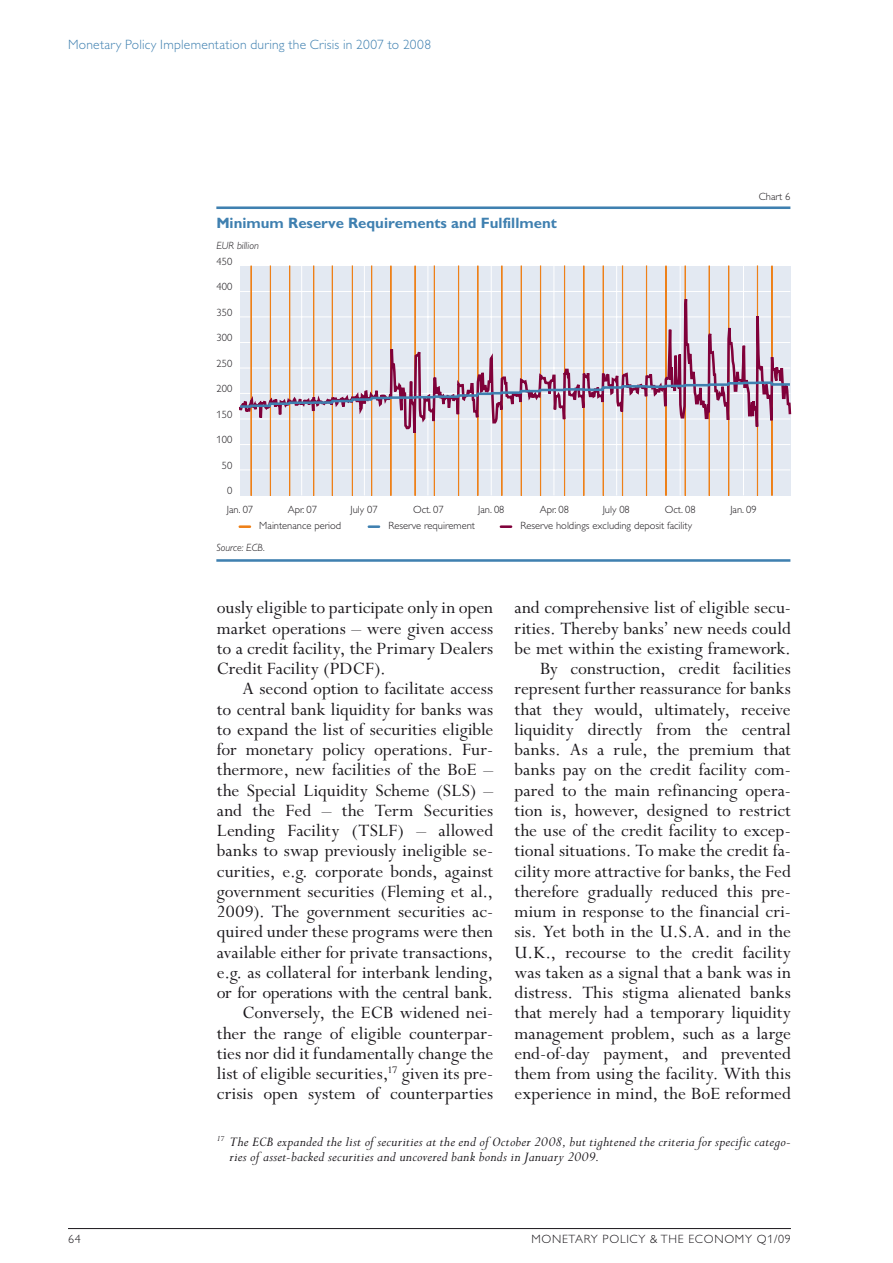
<style>
.page{position:relative;width:893px;height:1263px;background:#fff}
.page>*{position:absolute;margin:0;border:0;box-sizing:border-box;transform-origin:0 0}
.t1{font:19.5px/20.2px "Perpetua";color:#1a171b;text-align:right}
.t2{font:italic 15px/15px "Perpetua";letter-spacing:.015em;color:#1a171b}
.t3{font:700 15px "Gill Alternate One";color:#3f80b0}
.t4{font:300 13.5px "Gill Alternate One";letter-spacing:.02em;color:#3f80b0}
.t5{font:300 12px "Gill Alternate One";letter-spacing:.06em;color:#1a171b}
.t6{font:300 10.5px "Gill Alternate One";color:#1a171b}
.t7{font:italic 300 10.5px "Gill Alternate One";color:#1a171b}
</style>
<div class="page">
<hr style="left:68px;top:1228px;width:723px;height:1px;background:#1a171b">
<hr style="left:216px;top:206px;width:574px;height:3px;background:#3f80b0">
<hr style="left:216px;top:559px;width:574px;height:3px;background:#3f80b0">
<svg style="left:237px;top:206px;width:555px;height:322px"></svg>
<svg style="left:238px;top:380px;width:554px;height:29px;background:#baa0b7"></svg>
<p class="t4" style="left:68px;top:37px;width:365px">Monetary Policy I mplementation during the Crisis in 2007 to 2008</p>
<p class="t3" style="left:216px;top:214px;width:342px">Minimum Reserve Requirements and Fulfillment</p>
<p class="t7" style="left:216px;top:240px;width:44px">EUR billion</p>
<p class="t6" style="left:217px;top:255px;width:17px">450</p>
<p class="t6" style="left:217px;top:281px;width:17px">400</p>
<p class="t6" style="left:217px;top:306px;width:17px">350</p>
<p class="t6" style="left:217px;top:332px;width:17px">300</p>
<p class="t6" style="left:217px;top:357px;width:17px">250</p>
<p class="t6" style="left:217px;top:383px;width:17px">200</p>
<p class="t6" style="left:217px;top:408px;width:17px">150</p>
<p class="t6" style="left:217px;top:434px;width:17px">100</p>
<p class="t6" style="left:222px;top:459px;width:12px">50</p>
<p class="t6" style="left:227px;top:485px;width:7px">0</p>
<p class="t6" style="left:759px;top:191px;width:33px">Chart 6</p>
<p class="t6" style="left:227px;top:503px;width:28px">Jan. 07</p>
<p class="t6" style="left:288px;top:503px;width:31px">Apr. 07</p>
<p class="t6" style="left:351px;top:503px;width:29px">July 07</p>
<p class="t6" style="left:413px;top:503px;width:32px">Oct. 07</p>
<p class="t6" style="left:478px;top:503px;width:28px">Jan. 08</p>
<p class="t6" style="left:540px;top:503px;width:31px">Apr. 08</p>
<p class="t6" style="left:603px;top:503px;width:29px">July 08</p>
<p class="t6" style="left:665px;top:503px;width:32px">Oct. 08</p>
<p class="t6" style="left:730px;top:503px;width:28px">Jan. 09</p>
<p class="t6" style="left:259px;top:520px;width:84px">Maintenance period</p>
<p class="t6" style="left:388px;top:520px;width:88px">Reserve requirement</p>
<p class="t6" style="left:520px;top:520px;width:173px">Reserve holdings excluding deposit facility</p>
<p class="t7" style="left:216px;top:541px;width:50px">Source: ECB.</p>
<p class="t1" style="left:217px;top:598px;width:278px;text-align:justify">ously eligible to participate only in open market operations – were given access to a credit facility, the Primary Dealers Credit Facility (PDCF).</p>
<p class="t1" style="left:217px;top:679px;width:278px">A second option to facilitate access<br>to central bank liquidity for banks was to expand the list of securities eligible for monetary policy operations. Fur&shy;thermore, new facilities of the BoE – the Special Liquidity Scheme (SLS) – and the Fed – the Term Securities Lending Facility (TSLF) – allowed banks to swap previously ineligible se&shy;curities, e.g. corporate bonds, against government securities (Fleming et al., 2009). The government securities ac&shy;quired under these programs were then available either for private transactions, e.g. as collateral for interbank lending, or for operations with the central bank.<br>Conversely, the ECB widened nei&shy;ther the range of eligible counterpar&shy;ties nor did it fundamentally change the list of eligible securities,<sup>17</sup> given its pre&shy;crisis open system of counterparties</p>
<p class="t1" style="left:514px;top:598px;width:278px">and comprehensive list of eligible secu&shy;rities. Thereby banks’ new needs could be met within the existing framework.<br>By construction, credit facilities represent further reassurance for banks that they would, ultimately, receive liquidity directly from the central banks. As a rule, the premium that banks pay on the credit facility com&shy;pared to the main refinancing opera&shy;tion is, however, designed to restrict the use of the credit facility to excep&shy;tional situations. To make the credit fa&shy;cility more attractive for banks, the Fed therefore gradually reduced this pre&shy;mium in response to the financial cri&shy;sis. Yet both in the U.S.A. and in the U.K., recourse to the credit facility was taken as a signal that a bank was in distress. This stigma alienated banks that merely had a temporary liquidity management problem, such as a large end-of-day payment, and prevented them from using the facility. With this experience in mind, the BoE reformed</p>
<p class="t2" style="left:230px;top:1135px;width:563px;text-indent:-13px"><sup>17</sup> The ECB expanded the list of securities at the end of October 2008, but tightened the criteria for specific catego&shy;ries of asset-backed securities and uncovered bank bonds in January 2009.</p>
<p class="t5" style="left:68px;top:1232px;width:14px">64</p>
<p class="t5" style="left:531px;top:1232px;width:261px">Monetary Policy &amp; the Economy Q1/09</p>
</div>
